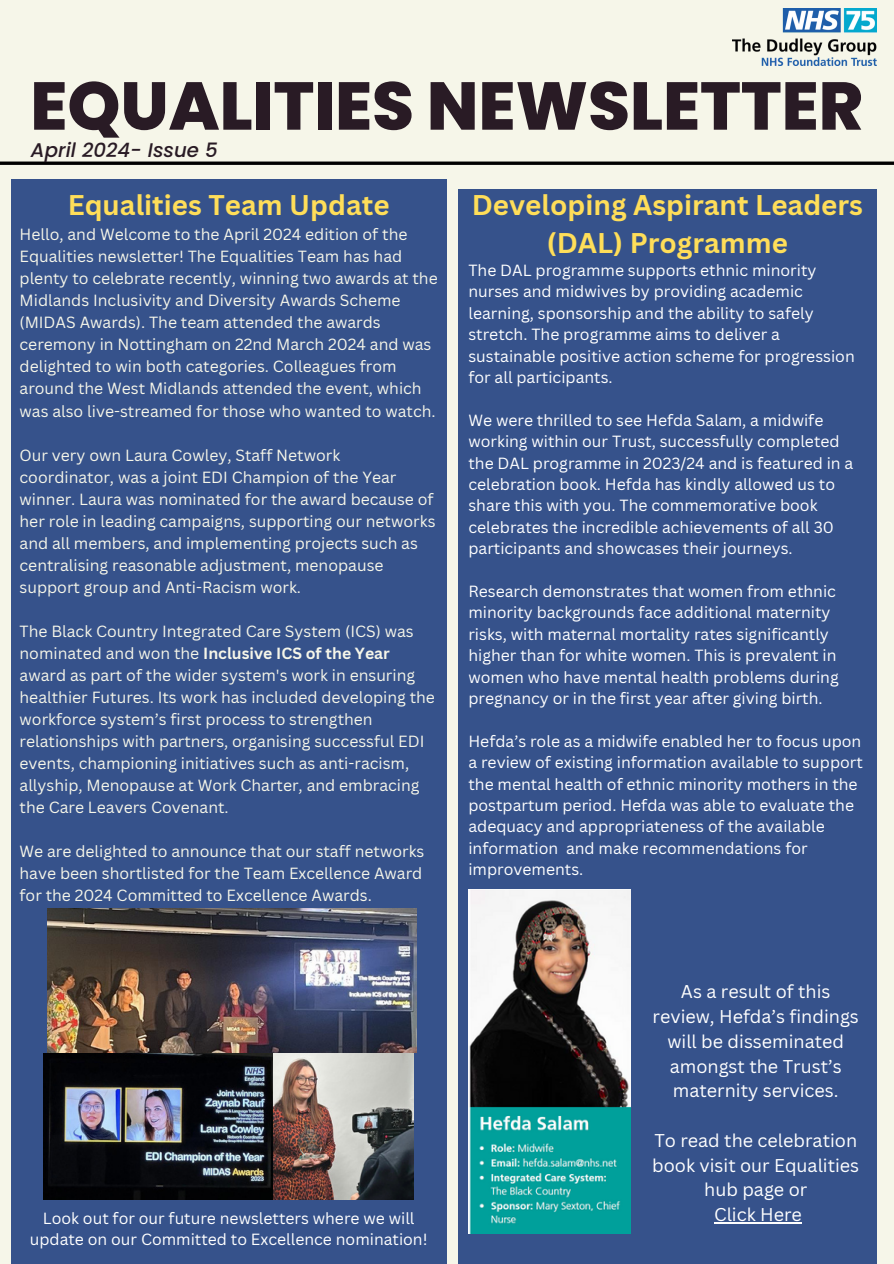
<style>
.page{position:relative;width:894px;height:1264px;background:#fff}
.page>*{position:absolute;margin:0;border:0;box-sizing:border-box;transform-origin:0 0}
.t1{font:800 67.5px "Poppins";color:#291b25}
.t2{font:700 27.75px/38.2px "Canva Sans";color:#ffde59;text-align:center}
.t3{font:italic 500 19.8px "Poppins";color:#291b25}
.t4{font:18px/24.8px "Canva Sans";color:#fff;text-align:center}
.t5{font:15.75px/22px "Canva Sans";color:#f6f6e9}
.t6{font:15.75px/21.5px "Canva Sans";color:#fff}
.s1{font-weight:700}
</style>
<div class="page">
<div style="left:0;top:0;width:893px;height:1263px;background:#f6f6e9"></div>
<div style="left:11px;top:179px;width:435px;height:1084px;background:#36528b"></div>
<div style="left:458px;top:190px;width:418px;height:1073px;background:#36528b"></div>
<svg style="left:0;top:161px;width:893px;height:4px;background:#262624"></svg>
<img style="left:732px;top:8px;width:143px;height:58px">
<img style="left:47px;top:908px;width:369px;height:144px">
<img style="left:44px;top:1053px;width:369px;height:146px">
<img style="left:468px;top:889px;width:162px;height:343px">
<hr style="left:713px;top:1222px;width:88px;height:1px;background:#fff">
<p class="t1" style="left:30px;top:59px;width:834px">EQUALITIES NEWSLETTER</p>
<p class="t3" style="left:31px;top:136px;width:188px">April 2024- Issue 5</p>
<p class="t2" style="left:68px;top:185px;width:323px">Equalities Team Update</p>
<p class="t5" style="left:20px;top:223px;width:419px">Hello, and Welcome to the April 2024 edition of the Equalities newsletter! The Equalities Team has had plenty to celebrate recently, winning two awards at the Midlands Inclusivity and Diversity Awards Scheme (MIDAS Awards). The team attended the awards ceremony in Nottingham on 22nd March 2024 and was delighted to win both categories. Colleagues from around the West Midlands attended the event, which was also live-streamed for those who wanted to watch.</p>
<p class="t5" style="left:20px;top:443px;width:417px">Our very own Laura Cowley, Staff Network coordinator, was a joint EDI Champion of the Year winner. Laura was nominated for the award because of her role in leading campaigns, supporting our networks and all members, and implementing projects such as centralising reasonable adjustment, menopause support group and Anti-Racism work.</p>
<p class="t5" style="left:20px;top:619px;width:417px">The Black Country Integrated Care System (ICS) was nominated and won the <span class="s1">Inclusive ICS of the Year </span>award as part of the wider system's work in ensuring healthier Futures. Its work has included developing the workforce system’s first process to strengthen relationships with partners, organising successful EDI events, championing initiatives such as anti-racism, allyship, Menopause at Work Charter, and embracing the Care Leavers Covenant.</p>
<p class="t5" style="left:20px;top:840px;width:406px">We are delighted to announce that our staff networks have been shortlisted for the Team Excellence Award for the 2024 Committed to Excellence Awards.</p>
<h2 class="t2" style="left:471px;top:185px;width:392px">Developing Aspirant Leaders (DAL) Programme</h2>
<p class="t6" style="left:468px;top:259px;width:388px">The DAL programme supports ethnic minority nurses and midwives by providing academic learning, sponsorship and the ability to safely stretch. The programme aims to deliver a sustainable positive action scheme for progression for all participants.</p>
<p class="t6" style="left:468px;top:409px;width:386px">We were thrilled to see Hefda Salam, a midwife working within our Trust, successfully completed the DAL programme in 2023/24 and is featured in a celebration book. Hefda has kindly allowed us to share this with you. The commemorative book celebrates the incredible achievements of all 30 participants and showcases their journeys.</p>
<p class="t6" style="left:468px;top:580px;width:371px">Research demonstrates that women from ethnic minority backgrounds face additional maternity risks, with maternal mortality rates significantly higher than for white women. This is prevalent in women who have mental health problems during pregnancy or in the first year after giving birth.</p>
<p class="t6" style="left:468px;top:730px;width:396px">Hefda’s role as a midwife enabled her to focus upon a review of existing information available to support the mental health of ethnic minority mothers in the postpartum period. Hefda was able to evaluate the adequacy and appropriateness of the available information and make recommendations for improvements.</p>
<p class="t6" style="left:30px;top:1206px;width:399px;text-align:center">Look out for our future newsletters where we will update on our Committed to Excellence nomination!</p>
<h4 class="t4" style="left:652px;top:978px;width:208px">As a result of this review, Hefda’s findings will be disseminated amongst the Trust’s maternity services.</h4>
<h4 class="t4" style="left:652px;top:1127px;width:208px">To read the celebration book visit our Equalities hub page or<br>Click Here</h4>
</div>
